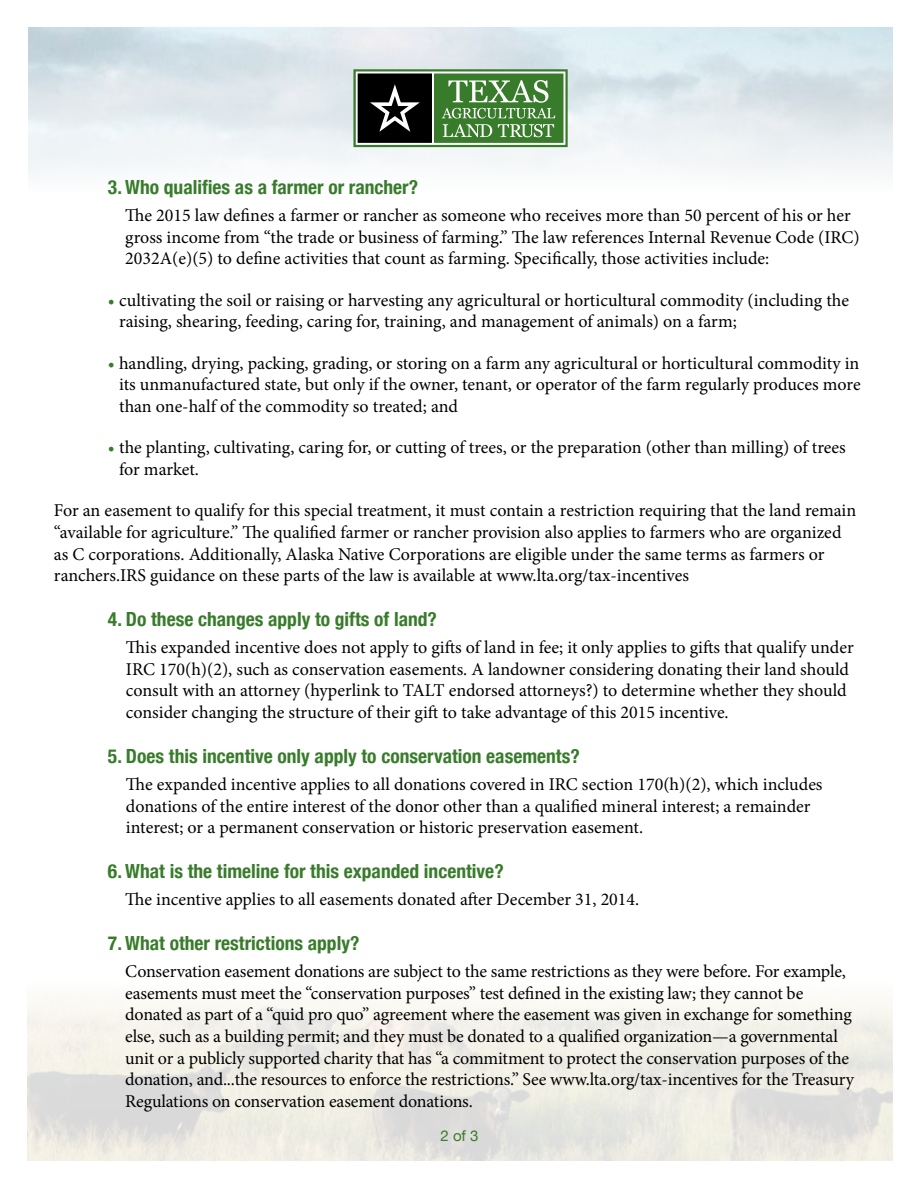
<style>
.page{position:relative;width:918px;height:1188px;background:#fff}
.page>*{position:absolute;margin:0;border:0;box-sizing:border-box;transform-origin:0 0}
.t1{font:700 condensed 19.5px "Helvetica Neue";color:#387c2b}
.t2{font:18px/21.6px "Minion Pro";letter-spacing:-.005em;color:#000}
.t3{font:15px "Helvetica Neue";color:#387c2b}
.s1{color:#387c2b}
</style>
<div class="page">
<svg style="left:353px;top:69px;width:215px;height:78px;background:#507349"></svg>
<p class="t1" style="left:108px;top:171px;width:312px">3. Who qualifies as a farmer or rancher?</p>
<p class="t2" style="left:125px;top:205px;width:736px">The 2015 law defines a farmer or rancher as someone who receives more than 50 percent of his or her gross income from “the trade or business of farming.” The law references Internal Revenue Code (IRC)<br>2032A(e)(5) to define activities that count as farming. Specifically, those activities include:</p>
<p class="t2" style="left:119px;top:289px;width:732px;text-indent:-11px"><span class="s1">•</span> cultivating the soil or raising or harvesting any agricultural or horticultural commodity (including the raising, shearing, feeding, caring for, training, and management of animals) on a farm;</p>
<p class="t2" style="left:119px;top:352px;width:743px;text-align:justify;text-indent:-11px"><span class="s1">•</span> handling, drying, packing, grading, or storing on a farm any agricultural or horticultural commodity in its unmanufactured state, but only if the owner, tenant, or operator of the farm regularly produces more than one-half of the commodity so treated; and</p>
<p class="t2" style="left:119px;top:437px;width:728px;text-indent:-11px"><span class="s1">•</span> the planting, cultivating, caring for, or cutting of trees, or the preparation (other than milling) of trees for market.</p>
<p class="t2" style="left:54px;top:500px;width:804px">For an easement to qualify for this special treatment, it must contain a restriction requiring that the land remain “available for agriculture.” The qualified farmer or rancher provision also applies to farmers who are organized as C corporations. Additionally, Alaska Native Corporations are eligible under the same terms as farmers or ranchers.IRS guidance on these parts of the law is available at www.lta.org/tax-incentives</p>
<p class="t1" style="left:108px;top:603px;width:330px">4. Do these changes apply to gifts of land?</p>
<p class="t2" style="left:126px;top:637px;width:729px">This expanded incentive does not apply to gifts of land in fee; it only applies to gifts that qualify under IRC 170(h)(2), such as conservation easements. A landowner considering donating their land should consult with an attorney (hyperlink to TALT endorsed attorneys?) to determine whether they should consider changing the structure of their gift to take advantage of this 2015 incentive.</p>
<p class="t1" style="left:108px;top:740px;width:473px">5. Does this incentive only apply to conservation easements?</p>
<p class="t2" style="left:126px;top:774px;width:698px">The expanded incentive applies to all donations covered in IRC section 170(h)(2), which includes donations of the entire interest of the donor other than a qualified mineral interest; a remainder interest; or a permanent conservation or historic preservation easement.</p>
<p class="t1" style="left:108px;top:855px;width:397px">6. What is the timeline for this expanded incentive?</p>
<p class="t2" style="left:125px;top:889px;width:516px">The incentive applies to all easements donated after December 31, 2014.</p>
<p class="t1" style="left:108px;top:927px;width:253px">7. What other restrictions apply?</p>
<p class="t2" style="left:125px;top:961px;width:730px">Conservation easement donations are subject to the same restrictions as they were before. For example, easements must meet the “conservation purposes” test defined in the existing law; they cannot be donated as part of a “quid pro quo” agreement where the easement was given in exchange for something else, such as a building permit; and they must be donated to a qualified organization—a governmental unit or a publicly supported charity that has “a commitment to protect the conservation purposes of the donation, and...the resources to enforce the restrictions.” See www.lta.org/tax-incentives for the Treasury Regulations on conservation easement donations.</p>
<p class="t3" style="left:441px;top:1125px;width:40px">2 of 3</p>
</div>
